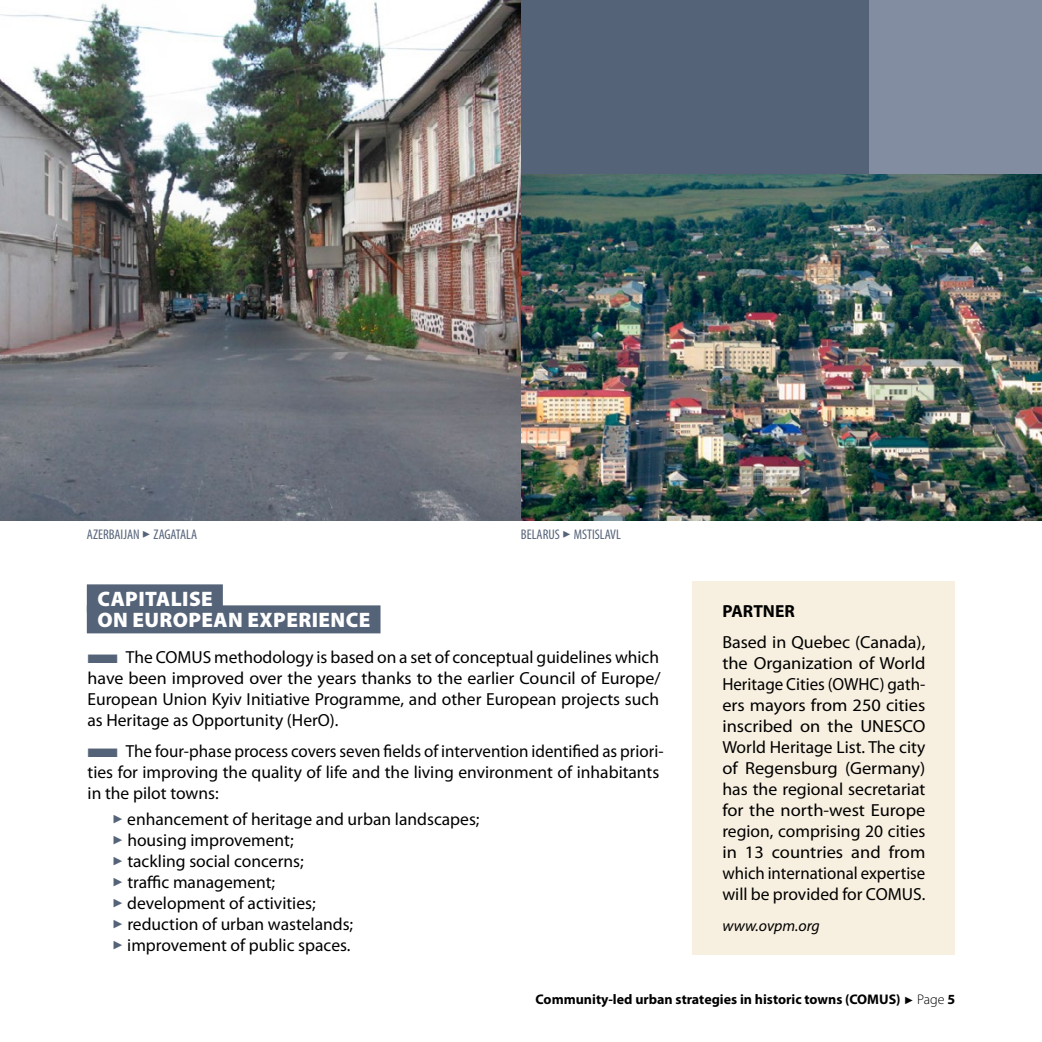
<style>
.page{position:relative;width:1042px;height:1042px;background:#fff}
.page>*{position:absolute;margin:0;border:0;box-sizing:border-box;transform-origin:0 0}
.t1{font:900 21px/21px "Myriad Pro";letter-spacing:.02em;color:#fff}
.t2{font:17.5px/21px "Myriad Pro";color:#000;text-align:justify}
.t3{font:700 17.5px "Myriad Pro";color:#000}
.t4{font:italic 15.75px "Myriad Pro";color:#000}
.t5{font:700 14px "Myriad Pro";color:#000}
.t6{font:condensed 14px "Myriad Pro";color:#556379}
.s1{color:#556379}
.s2{font-family:"Arial";font-weight:400;font-size:10.5px}
.s3{font-weight:300}
</style>
<div class="page">
<div style="left:87px;top:584px;width:136px;height:28px;background:#556379"></div>
<div style="left:87px;top:605px;width:293px;height:28px;background:#556379"></div>
<div style="left:692px;top:581px;width:263px;height:373px;background:#f7efdf"></div>
<img style="left:0;top:0;width:521px;height:521px">
<img style="left:521px;top:174px;width:521px;height:347px">
<div style="left:866px;top:0;width:176px;height:174px;background:#828da1"></div>
<div style="left:521px;top:0;width:347px;height:174px;background:#556379"></div>
<p class="t6" style="left:87px;top:526px;width:112px">AZERBAIJAN ✓ ZAGATALA</p>
<p class="t6" style="left:521px;top:526px;width:101px">BELARUS ✓ MSTISLAVL</p>
<p class="t1" style="left:97px;top:588px;width:275px">CAPITALISE<br>ON EUROPEAN EXPERIENCE</p>
<p class="t2" style="left:87px;top:646px;width:575px"><span class="s1">■</span> The COMUS methodology is based on a set of conceptual guidelines which have been improved over the years thanks to the earlier Council of Europe/ European Union Kyiv Initiative Programme, and other European projects such as Heritage as Opportunity (HerO).</p>
<p class="t2" style="left:87px;top:740px;width:578px;text-align:left"><span class="s1">■</span> The four-phase process covers seven fields of intervention identified as priori&shy;ties for improving the quality of life and the living environment of inhabitants in the pilot towns:</p>
<p class="t2" style="left:112px;top:808px;width:369px"><span class="s1">✓</span> enhancement of heritage and urban landscapes;</p>
<p class="t2" style="left:112px;top:829px;width:183px"><span class="s1">✓</span> housing improvement;</p>
<p class="t2" style="left:112px;top:850px;width:193px"><span class="s1">✓</span> tackling social concerns;</p>
<p class="t2" style="left:112px;top:871px;width:164px"><span class="s1">✓</span> traffic management;</p>
<p class="t2" style="left:112px;top:892px;width:205px"><span class="s1">✓</span> development of activities;</p>
<p class="t2" style="left:112px;top:913px;width:243px"><span class="s1">✓</span> reduction of urban wastelands;</p>
<p class="t2" style="left:112px;top:934px;width:240px"><span class="s1">✓</span> improvement of public spaces.</p>
<p class="t3" style="left:722px;top:600px;width:74px">PARTNER</p>
<p class="t2" style="left:722px;top:632px;width:204px">Based in Quebec (Canada), the Organization of World Heritage Cities (OWHC) gath&shy;ers mayors from 250 cities inscribed on the UNESCO World Heritage List. The city of Regensburg (Germany) has the regional secretariat for the north-west Europe region, comprising 20 cities in 13 countries and from which international expertise will be provided for COMUS.</p>
<p class="t4" style="left:722px;top:916px;width:99px">www.ovpm.org</p>
<p class="t5" style="left:535px;top:990px;width:421px">Community-led urban strategies in historic towns (COMUS) <span class="s2">►</span> <span class="s3">Page</span> 5</p>
</div>
